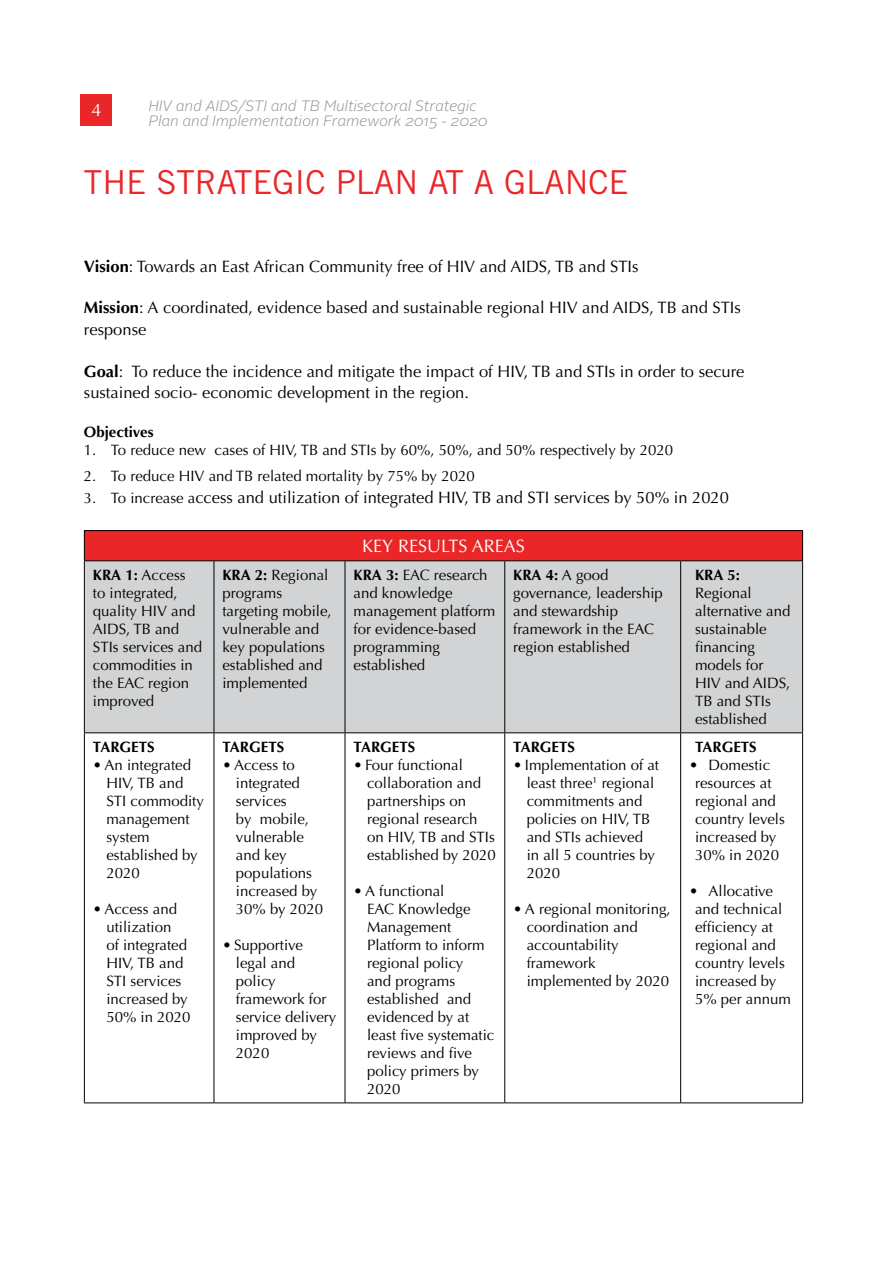
<style>
.page{position:relative;width:893px;height:1263px;background:#fff}
.page>*{position:absolute;margin:0;border:0;box-sizing:border-box;transform-origin:0 0}
.t1{font:33px "Trade Gothic LT Std";color:#eb2628}
.t2{font:18px "Optima LT Std";color:#fff}
.t3{font:16.5px/21px "Optima LT Std";color:#000}
.t4{font:15px/18px "Optima LT Std";color:#000}
.t5{font:italic 300 15px/15px "Alright Sans";color:#939598}
.t6{font:700 15px "Optima LT Std";color:#000}
.s1{font-weight:700}
.s2{font-size:15px}
</style>
<div class="page">
<div style="left:81px;top:94px;width:31px;height:32px;background:#eb2628"></div>
<div style="left:84px;top:531px;width:719px;height:30px;background:#eb2628"></div>
<div style="left:85px;top:561px;width:717px;height:171px;background:#d1d3d4"></div>
<hr style="left:84px;top:530px;width:130px;height:1px;background:#000">
<svg style="left:84px;top:531px;width:1px;height:29px"></svg>
<hr style="left:214px;top:530px;width:131px;height:1px;background:#000">
<hr style="left:345px;top:530px;width:160px;height:1px;background:#000">
<hr style="left:505px;top:530px;width:176px;height:1px;background:#000">
<hr style="left:681px;top:530px;width:122px;height:1px;background:#000">
<svg style="left:802px;top:531px;width:1px;height:29px"></svg>
<hr style="left:84px;top:560px;width:130px;height:1px;background:#000">
<hr style="left:84px;top:561px;width:1px;height:171px;background:#000">
<hr style="left:214px;top:560px;width:131px;height:1px;background:#000">
<hr style="left:214px;top:561px;width:1px;height:171px;background:#000">
<hr style="left:345px;top:560px;width:160px;height:1px;background:#000">
<hr style="left:345px;top:561px;width:1px;height:171px;background:#000">
<hr style="left:505px;top:560px;width:176px;height:1px;background:#000">
<hr style="left:504px;top:561px;width:1px;height:171px;background:#000">
<hr style="left:681px;top:560px;width:122px;height:1px;background:#000">
<hr style="left:680px;top:561px;width:1px;height:171px;background:#000">
<hr style="left:802px;top:561px;width:1px;height:171px;background:#000">
<hr style="left:84px;top:732px;width:130px;height:1px;background:#000">
<hr style="left:84px;top:733px;width:1px;height:369px;background:#000">
<hr style="left:214px;top:732px;width:131px;height:1px;background:#000">
<hr style="left:214px;top:733px;width:1px;height:369px;background:#000">
<hr style="left:345px;top:732px;width:160px;height:1px;background:#000">
<hr style="left:345px;top:733px;width:1px;height:369px;background:#000">
<hr style="left:505px;top:732px;width:176px;height:1px;background:#000">
<hr style="left:504px;top:733px;width:1px;height:369px;background:#000">
<hr style="left:681px;top:732px;width:122px;height:1px;background:#000">
<hr style="left:680px;top:733px;width:1px;height:369px;background:#000">
<hr style="left:802px;top:733px;width:1px;height:369px;background:#000">
<hr style="left:84px;top:1102px;width:130px;height:1px;background:#000">
<hr style="left:214px;top:1102px;width:131px;height:1px;background:#000">
<hr style="left:345px;top:1102px;width:160px;height:1px;background:#000">
<hr style="left:505px;top:1102px;width:176px;height:1px;background:#000">
<hr style="left:681px;top:1102px;width:122px;height:1px;background:#000">
<p class="t2" style="left:91px;top:100px;width:12px">4</p>
<p class="t5" style="left:149px;top:98px;width:341px">HIV and AIDS/STI and TB Multisectoral Strategic<br>Plan and Implementation Framework 2015 - 2020</p>
<h1 class="t1" style="left:84px;top:162px;width:546px">THE STRATEGIC PLAN AT A GLANCE</h1>
<p class="t3" style="left:84px;top:256px;width:556px"><span class="s1">Vision</span>: Towards an East African Community free of HIV and AIDS, TB and STIs</p>
<p class="t3" style="left:84px;top:298px;width:658px"><span class="s1">Mission</span>: A coordinated, evidence based and sustainable regional HIV and AIDS, TB and STIs response</p>
<p class="t3" style="left:84px;top:361px;width:662px"><span class="s1">Goal</span>: To reduce the incidence and mitigate the impact of HIV, TB and STIs in order to secure sustained socio- economic development in the region.</p>
<p class="t6" style="left:84px;top:423px;width:71px">Objectives</p>
<p class="t4" style="left:84px;top:441px;width:591px">1. To reduce new cases of HIV, TB and STIs by 60%, 50%, and 50% respectively by 2020</p>
<p class="t4" style="left:84px;top:467px;width:392px">2. To reduce HIV and TB related mortality by 75% by 2020</p>
<p class="t3" style="left:84px;top:487px;width:646px"><span class="s2">3. To increase a</span>ccess and utilization of integrated HIV, TB and STI services by 50% in 2020</p>
<p class="t2" style="left:362px;top:536px;width:164px">KEY RESULTS AREAS</p>
<p class="t4" style="left:93px;top:566px;width:111px"><span class="s1">KRA 1:</span> Access<br>to integrated, quality HIV and<br>AIDS, TB and<br>STIs services and commodities in the EAC region improved</p>
<p class="t4" style="left:222px;top:566px;width:111px"><span class="s1">KRA 2:</span> Regional programs targeting mobile, vulnerable and key populations established and implemented</p>
<p class="t4" style="left:353px;top:566px;width:143px"><span class="s1">KRA 3:</span> EAC research and knowledge management platform for evidence-based programming established</p>
<p class="t4" style="left:513px;top:566px;width:151px"><span class="s1">KRA 4:</span> A good governance, leadership and stewardship framework in the EAC region established</p>
<p class="t6" style="left:695px;top:566px;width:47px">KRA 5:</p>
<p class="t4" style="left:695px;top:584px;width:97px">Regional alternative and sustainable financing models for<br>HIV and AIDS,<br>TB and STIs established</p>
<p class="t6" style="left:93px;top:738px;width:63px">TARGETS</p>
<p class="t4" style="left:106px;top:756px;width:99px;text-indent:-14px">• An integrated<br>HIV, TB and<br>STI commodity management system established by<br>2020</p>
<p class="t4" style="left:106px;top:900px;width:86px;text-indent:-14px">• Access and utilization<br>of integrated<br>HIV, TB and<br>STI services increased by<br>50% in 2020</p>
<p class="t6" style="left:222px;top:738px;width:63px">TARGETS</p>
<p class="t4" style="left:236px;top:756px;width:89px;text-indent:-14px">• Access to integrated services<br>by mobile, vulnerable and key populations increased by<br>30% by 2020</p>
<p class="t4" style="left:236px;top:936px;width:102px;text-indent:-14px">• Supportive legal and policy framework for service delivery improved by<br>2020</p>
<p class="t6" style="left:353px;top:738px;width:63px">TARGETS</p>
<p class="t4" style="left:367px;top:756px;width:130px;text-indent:-14px">• Four functional collaboration and partnerships on regional research on HIV, TB and STIs established by 2020</p>
<p class="t4" style="left:367px;top:882px;width:129px;text-indent:-14px">• A functional<br>EAC Knowledge<br>Management<br>Platform to inform regional policy<br>and programs established and evidenced by at least five systematic reviews and five policy primers by<br>2020</p>
<p class="t6" style="left:513px;top:738px;width:63px">TARGETS</p>
<p class="t4" style="left:527px;top:756px;width:134px;text-indent:-14px">• Implementation of at least three<sup>1</sup> regional commitments and policies on HIV, TB and STIs achieved in all 5 countries by<br>2020</p>
<p class="t4" style="left:527px;top:900px;width:146px;text-indent:-14px">• A regional monitoring, coordination and accountability framework implemented by 2020</p>
<p class="t6" style="left:695px;top:738px;width:63px">TARGETS</p>
<p class="t4" style="left:695px;top:756px;width:91px;text-indent:-6px">• Domestic resources at regional and country levels increased by<br>30% in 2020</p>
<p class="t4" style="left:695px;top:882px;width:97px;text-indent:-6px">• Allocative and technical efficiency at regional and country levels increased by<br>5% per annum</p>
</div>
